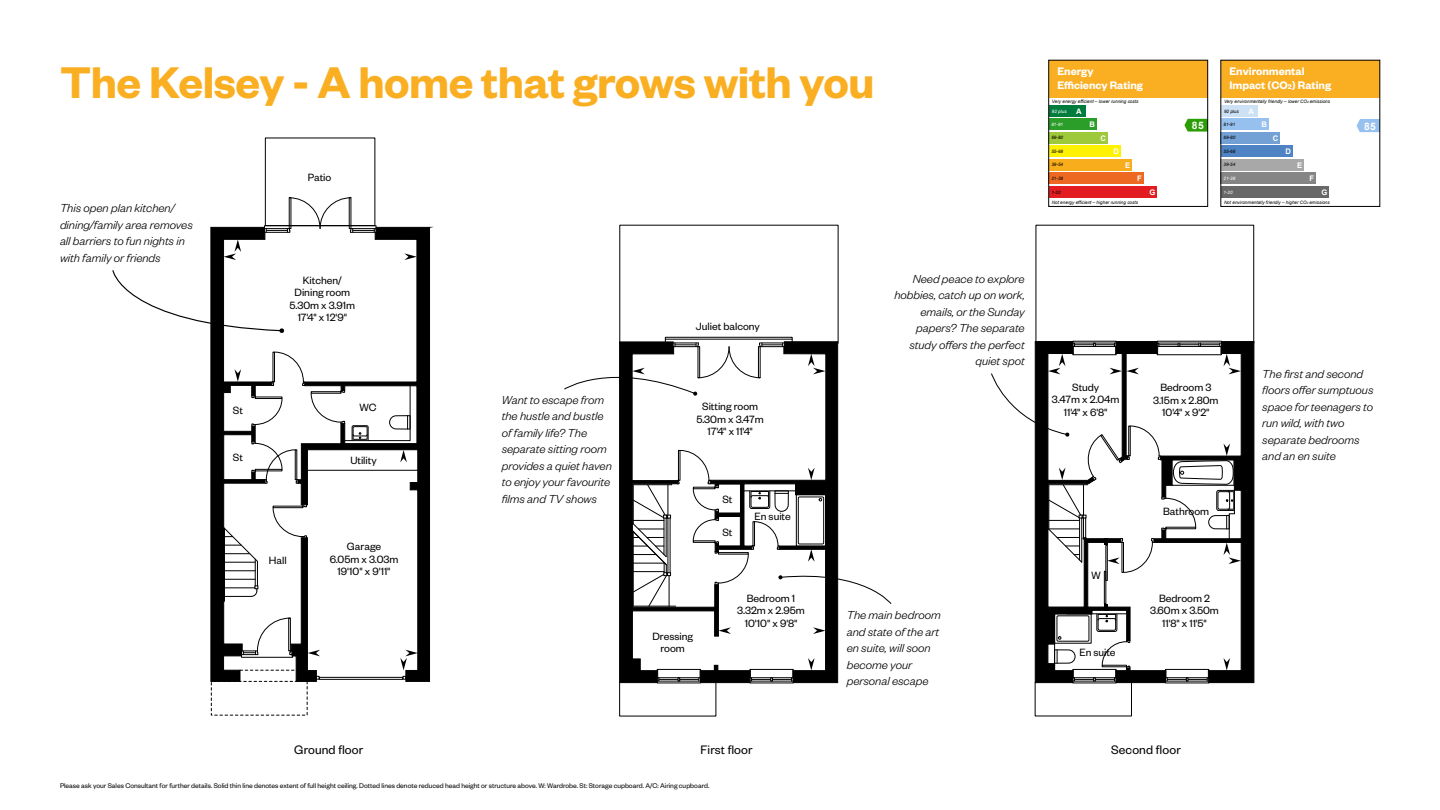
<style>
.page{position:relative;width:1440px;height:810px;background:#fff}
.page>*{position:absolute;margin:0;border:0;box-sizing:border-box;transform-origin:0 0}
.t1{font:600 48.75px "Founders Grotesk";letter-spacing:-.01em;color:#faaf23}
.t2{font:13.5px "Founders Grotesk";letter-spacing:.01em;color:#000}
.t3{font:italic 300 12.75px/16.5px "Founders Grotesk";color:#000}
.t4{font:600 12px/13.5px "Founders Grotesk";color:#fff}
.t5{font:11.55px/12.5px "Founders Grotesk";color:#000;text-align:center}
.t6{font:700 10.27px "Arial";color:#fff}
.t7{font:700 7.65px "Arial";color:#fff}
.t8{font:7.5px "Founders Grotesk";color:#000}
.t9{font:italic 4.57px "Arial";color:#000}
.t10{font:italic 4.57px "Arial";color:#fff}
.s1{font-size:7.5px}
.s2{font-size:3px}
.s3{font-weight:700;font-style:normal;font-size:7.65px}
.s4{font-weight:700;font-style:normal;font-size:7.65px;color:#fff}
</style>
<div class="page">
<svg style="left:418px;top:227px;width:15px;height:455px"></svg>
<svg style="left:1357px;top:119px;width:3px;height:13px"></svg>
<div style="left:1360px;top:119px;width:20px;height:13px;background:#96c0ee"></div>
<div style="left:1221px;top:60px;width:159px;height:38px;background:#faaf23"></div>
<div style="left:1221px;top:105px;width:37px;height:12px;background:#cde1f5"></div>
<div style="left:1221px;top:119px;width:48px;height:11px;background:#96c0ee"></div>
<div style="left:1221px;top:132px;width:59px;height:11px;background:#73a1d5"></div>
<div style="left:1221px;top:146px;width:72px;height:11px;background:#4e84c4"></div>
<div style="left:1221px;top:159px;width:83px;height:11px;background:#a8a8a8"></div>
<div style="left:1221px;top:173px;width:95px;height:11px;background:#858585"></div>
<div style="left:1221px;top:186px;width:108px;height:12px;background:#686868"></div>
<svg style="left:1184px;top:119px;width:22px;height:13px"></svg>
<div style="left:1049px;top:60px;width:159px;height:38px;background:#faaf23"></div>
<div style="left:1049px;top:105px;width:36px;height:12px;background:#007d3d"></div>
<div style="left:1049px;top:119px;width:48px;height:11px;background:#2b9e29"></div>
<div style="left:1049px;top:132px;width:59px;height:11px;background:#9ec93b"></div>
<div style="left:1049px;top:146px;width:72px;height:11px;background:#fff200"></div>
<div style="left:1049px;top:159px;width:83px;height:11px;background:#f7ad1c"></div>
<div style="left:1049px;top:173px;width:95px;height:11px;background:#ed6921"></div>
<div style="left:1049px;top:186px;width:108px;height:12px;background:#e31c21"></div>
<div style="left:1049px;top:60px;width:159px;height:147px;border:1px solid #000"></div>
<svg style="left:112px;top:197px;width:306px;height:485px"></svg>
<svg style="left:564px;top:225px;width:328px;height:458px"></svg>
<svg style="left:991px;top:225px;width:263px;height:491px"></svg>
<h1 class="t1" style="left:60px;top:51px;width:816px">The Kelsey - A home that grows with you</h1>
<p class="t3" style="left:60px;top:199px;width:134px">This open plan kitchen/ dining/family area removes all barriers to fun nights in with family or friends</p>
<p class="t5" style="left:308px;top:171px;width:25px">Patio</p>
<p class="t5" style="left:290px;top:273px;width:67px">Kitchen/<br>Dining room<br>5.30m x 3.91m<br>17'4" x 12'9"</p>
<p class="t5" style="left:233px;top:404px;width:12px">St</p>
<p class="t5" style="left:233px;top:450px;width:12px">St</p>
<p class="t5" style="left:269px;top:553px;width:19px">Hall</p>
<p class="t5" style="left:359px;top:401px;width:19px">WC</p>
<p class="t5" style="left:350px;top:453px;width:28px">Utility</p>
<p class="t5" style="left:330px;top:540px;width:70px">Garage<br>6.05m x 3.03m<br>19'10" x 9'11"</p>
<p class="t5" style="left:370px;top:553px;width:19px">Hall</p>
<p class="t3" style="left:502px;top:391px;width:112px">Want to escape from the hustle and bustle of family life? The separate sitting room provides a quiet haven to enjoy your favourite films and TV shows</p>
<p class="t5" style="left:566px;top:401px;width:19px">WC</p>
<p class="t5" style="left:696px;top:320px;width:66px">Juliet balcony</p>
<p class="t5" style="left:697px;top:400px;width:69px">Sitting room<br>5.30m x 3.47m<br>17'4" x 11'4"</p>
<p class="t5" style="left:722px;top:493px;width:12px">St</p>
<p class="t5" style="left:722px;top:525px;width:12px">St</p>
<p class="t5" style="left:754px;top:509px;width:38px">En suite</p>
<p class="t5" style="left:653px;top:629px;width:42px">Dressing room</p>
<p class="t5" style="left:737px;top:591px;width:69px">Bedroom 1<br>3.32m x 2.95m<br>10'10" x 9'8"</p>
<p class="t3" style="left:894px;top:270px;width:132px;text-align:right">Need peace to explore hobbies, catch up on work, emails, or the Sunday papers? The separate study offers the perfect quiet spot</p>
<p class="t5" style="left:843px;top:604px;width:69px">3.32m x 2.95m</p>
<p class="t3" style="left:847px;top:606px;width:95px">The main bedroom and state of the art en suite, will soon become your personal escape</p>
<p class="t5" style="left:873px;top:646px;width:38px">En suite</p>
<p class="t4" style="left:1057px;top:64px;width:87px">Energy<br>Efficiency Rating</p>
<p class="t9" style="left:1052px;top:98px;width:88px">Very energy efficient – lower running costs</p>
<p class="t4" style="left:1230px;top:64px;width:103px">Environmental<br>Impact (CO<span class="s1">2</span>) Rating</p>
<p class="t9" style="left:1224px;top:98px;width:108px">Very environmentally friendly – lower CO<span class="s2">2</span> emissions</p>
<p class="t10" style="left:1052px;top:108px;width:31px">92 plus <span class="s3">A</span></p>
<p class="t10" style="left:1051px;top:121px;width:13px">81-91</p>
<p class="t7" style="left:1089px;top:119px;width:7px">B</p>
<p class="t9" style="left:1051px;top:135px;width:13px">69-80</p>
<p class="t7" style="left:1101px;top:133px;width:7px">C</p>
<p class="t9" style="left:1051px;top:148px;width:13px">55-68</p>
<p class="t7" style="left:1114px;top:146px;width:7px">D</p>
<p class="t9" style="left:1051px;top:162px;width:13px">39-54</p>
<p class="t7" style="left:1125px;top:160px;width:7px">E</p>
<p class="t9" style="left:1051px;top:175px;width:13px">21-38</p>
<p class="t7" style="left:1137px;top:173px;width:6px">F</p>
<p class="t9" style="left:1051px;top:189px;width:11px">1-20</p>
<p class="t7" style="left:1149px;top:187px;width:7px">G</p>
<p class="t6" style="left:1192px;top:119px;width:13px">85</p>
<p class="t9" style="left:1224px;top:108px;width:31px">92 plus <span class="s4">A</span></p>
<p class="t9" style="left:1224px;top:121px;width:13px">81-91</p>
<p class="t7" style="left:1262px;top:119px;width:7px">B</p>
<p class="t9" style="left:1223px;top:135px;width:13px">69-80</p>
<p class="t7" style="left:1273px;top:133px;width:7px">C</p>
<p class="t9" style="left:1224px;top:148px;width:13px">55-68</p>
<p class="t7" style="left:1286px;top:146px;width:7px">D</p>
<p class="t9" style="left:1223px;top:162px;width:13px">39-54</p>
<p class="t7" style="left:1297px;top:160px;width:7px">E</p>
<p class="t10" style="left:1223px;top:175px;width:13px">21-38</p>
<p class="t7" style="left:1309px;top:173px;width:6px">F</p>
<p class="t10" style="left:1224px;top:189px;width:11px">1-20</p>
<p class="t7" style="left:1321px;top:187px;width:7px">G</p>
<p class="t6" style="left:1364px;top:119px;width:13px">85</p>
<p class="t9" style="left:1052px;top:199px;width:88px">Not energy efficient – higher running costs</p>
<p class="t9" style="left:1224px;top:199px;width:107px">Not environmentally friendly – higher CO<span class="s2">2</span> emissions</p>
<p class="t5" style="left:1052px;top:380px;width:69px">Study<br>3.47m x 2.04m<br>11'4" x 6'8"</p>
<p class="t5" style="left:1153px;top:381px;width:67px">Bedroom 3<br>3.15m x 2.80m<br>10'4" x 9'2"</p>
<p class="t5" style="left:1047px;top:381px;width:67px">Bedroom 3<br>3.15m x 2.8 m<br>10'4" x 9'2"</p>
<p class="t5" style="left:1163px;top:504px;width:48px">Bathroom</p>
<p class="t5" style="left:1079px;top:646px;width:38px">En suite</p>
<p class="t5" style="left:1150px;top:591px;width:70px">Bedroom 2<br>3.60m x 3.50m<br>11'8" x 11'5"</p>
<p class="t3" style="left:1262px;top:365px;width:113px">The first and second floors offer sumptuous space for teenagers to run wild, with two separate bedrooms and an en suite</p>
<p class="t2" style="left:294px;top:741px;width:71px">Ground floor</p>
<p class="t2" style="left:700px;top:741px;width:54px">First floor</p>
<p class="t2" style="left:1111px;top:741px;width:71px">Second floor</p>
<p class="t8" style="left:60px;top:781px;width:651px">Please ask your Sales Consultant for further details. Solid thin line denotes extent of full height ceiling. Dotted lines denote reduced head height or structure above. W: Wardrobe. St: Storage cupboard. A/C: Airing cupboard.</p>
</div>
